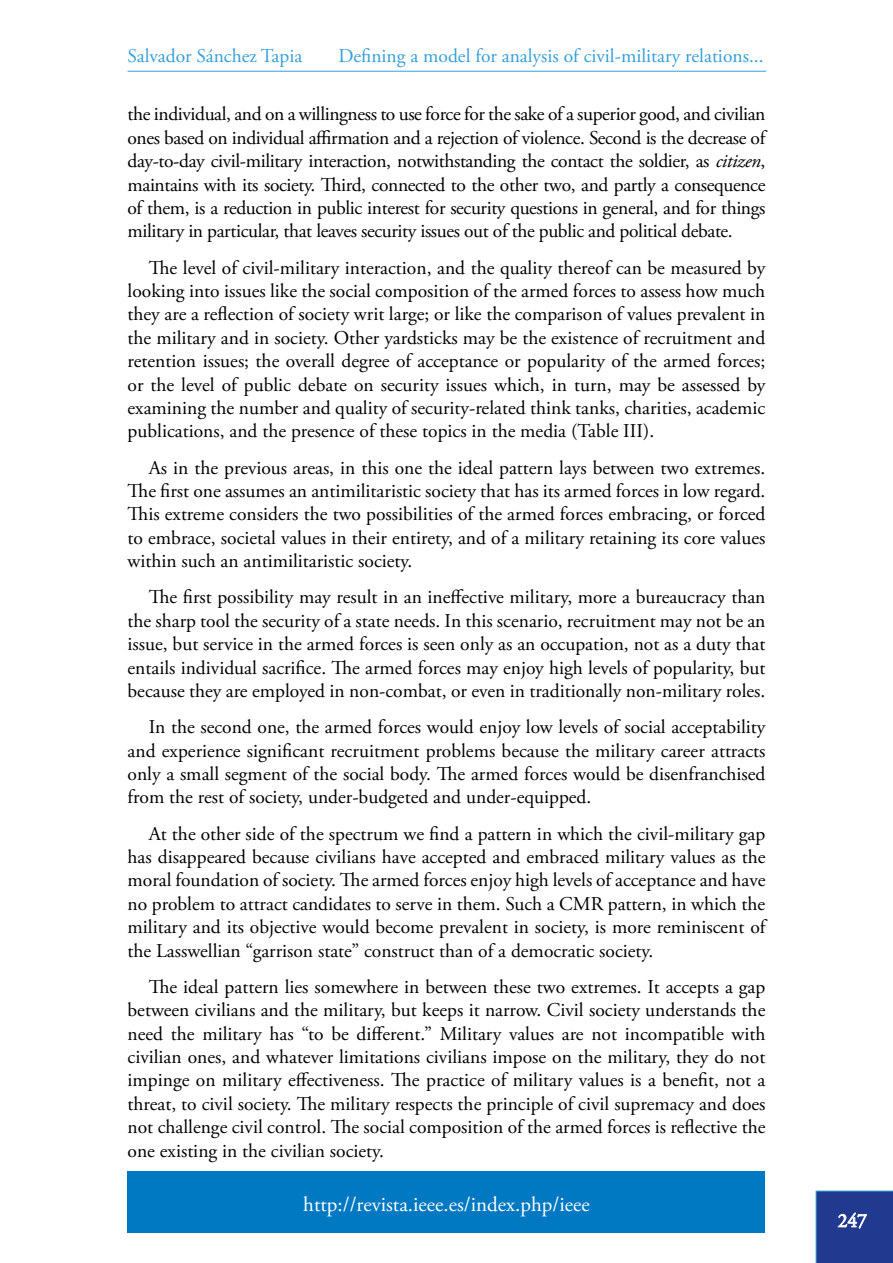
<style>
.page{position:relative;width:893px;height:1263px;background:#fff}
.page>*{position:absolute;margin:0;border:0;box-sizing:border-box;transform-origin:0 0}
.t1{font:21px "Adobe Garamond Pro";color:#fff}
.IEEE_parrafoNormal{font:19.5px/23.4px "Adobe Garamond Pro";color:#000;text-align:justify}
.t2{font:19.5px "Adobe Garamond Pro";color:#359fda}
.t3{font:19.5px "Adobe Garamond Pro";color:#fff}
.s1{font-style:italic}
</style>
<div class="page">
<div style="left:128px;top:1171px;width:637px;height:62px;background:#0079c2"></div>
<svg style="left:816px;top:1191px;width:77px;height:72px;background:#274193"></svg>
<hr style="left:128px;top:71px;width:638px;height:1px;background:#359fda">
<p class="t2" style="left:128px;top:44px;width:176px">Salvador Sánchez Tapia</p>
<p class="t2" style="left:338px;top:44px;width:427px">Defining a model for analysis of civil-military relations...</p>
<p class="IEEE_parrafoNormal" style="left:128px;top:103px;width:639px">the individual, and on a willingness to use force for the sake of a superior good, and civilian ones based on individual affirmation and a rejection of violence. Second is the decrease of day-to-day civil-military interaction, notwithstanding the contact the soldier, as <span class="s1">citizen</span>, maintains with its society. Third, connected to the other two, and partly a consequence of them, is a reduction in public interest for security questions in general, and for things military in particular, that leaves security issues out of the public and political debate.</p>
<p class="IEEE_parrafoNormal" style="left:128px;top:256px;width:639px;text-indent:21px">The level of civil-military interaction, and the quality thereof can be measured by looking into issues like the social composition of the armed forces to assess how much they are a reflection of society writ large; or like the comparison of values prevalent in the military and in society. Other yardsticks may be the existence of recruitment and retention issues; the overall degree of acceptance or popularity of the armed forces; or the level of public debate on security issues which, in turn, may be assessed by examining the number and quality of security-related think tanks, charities, academic publications, and the presence of these topics in the media (Table III).</p>
<p class="IEEE_parrafoNormal" style="left:128px;top:456px;width:639px;text-indent:21px">As in the previous areas, in this one the ideal pattern lays between two extremes.<br>The first one assumes an antimilitaristic society that has its armed forces in low regard.<br>This extreme considers the two possibilities of the armed forces embracing, or forced to embrace, societal values in their entirety, and of a military retaining its core values within such an antimilitaristic society.</p>
<p class="IEEE_parrafoNormal" style="left:128px;top:586px;width:639px;text-indent:21px">The first possibility may result in an ineffective military, more a bureaucracy than the sharp tool the security of a state needs. In this scenario, recruitment may not be an issue, but service in the armed forces is seen only as an occupation, not as a duty that entails individual sacrifice. The armed forces may enjoy high levels of popularity, but because they are employed in non-combat, or even in traditionally non-military roles.</p>
<p class="IEEE_parrafoNormal" style="left:128px;top:716px;width:639px;text-indent:21px">In the second one, the armed forces would enjoy low levels of social acceptability and experience significant recruitment problems because the military career attracts only a small segment of the social body. The armed forces would be disenfranchised from the rest of society, under-budgeted and under-equipped.</p>
<p class="IEEE_parrafoNormal" style="left:128px;top:822px;width:639px;text-indent:21px">At the other side of the spectrum we find a pattern in which the civil-military gap has disappeared because civilians have accepted and embraced military values as the moral foundation of society. The armed forces enjoy high levels of acceptance and have no problem to attract candidates to serve in them. Such a CMR pattern, in which the military and its objective would become prevalent in society, is more reminiscent of the Lasswellian “garrison state” construct than of a democratic society.</p>
<p class="IEEE_parrafoNormal" style="left:128px;top:975px;width:639px;text-indent:21px">The ideal pattern lies somewhere in between these two extremes. It accepts a gap between civilians and the military, but keeps it narrow. Civil society understands the need the military has “to be different.” Military values are not incompatible with civilian ones, and whatever limitations civilians impose on the military, they do not impinge on military effectiveness. The practice of military values is a benefit, not a threat, to civil society. The military respects the principle of civil supremacy and does not challenge civil control. The social composition of the armed forces is reflective the one existing in the civilian society.</p>
<p class="t1" style="left:303px;top:1191px;width:288px">http://revista.ieee.es/index.php/ieee</p>
<p class="t3" style="left:838px;top:1209px;width:31px">247</p>
</div>
